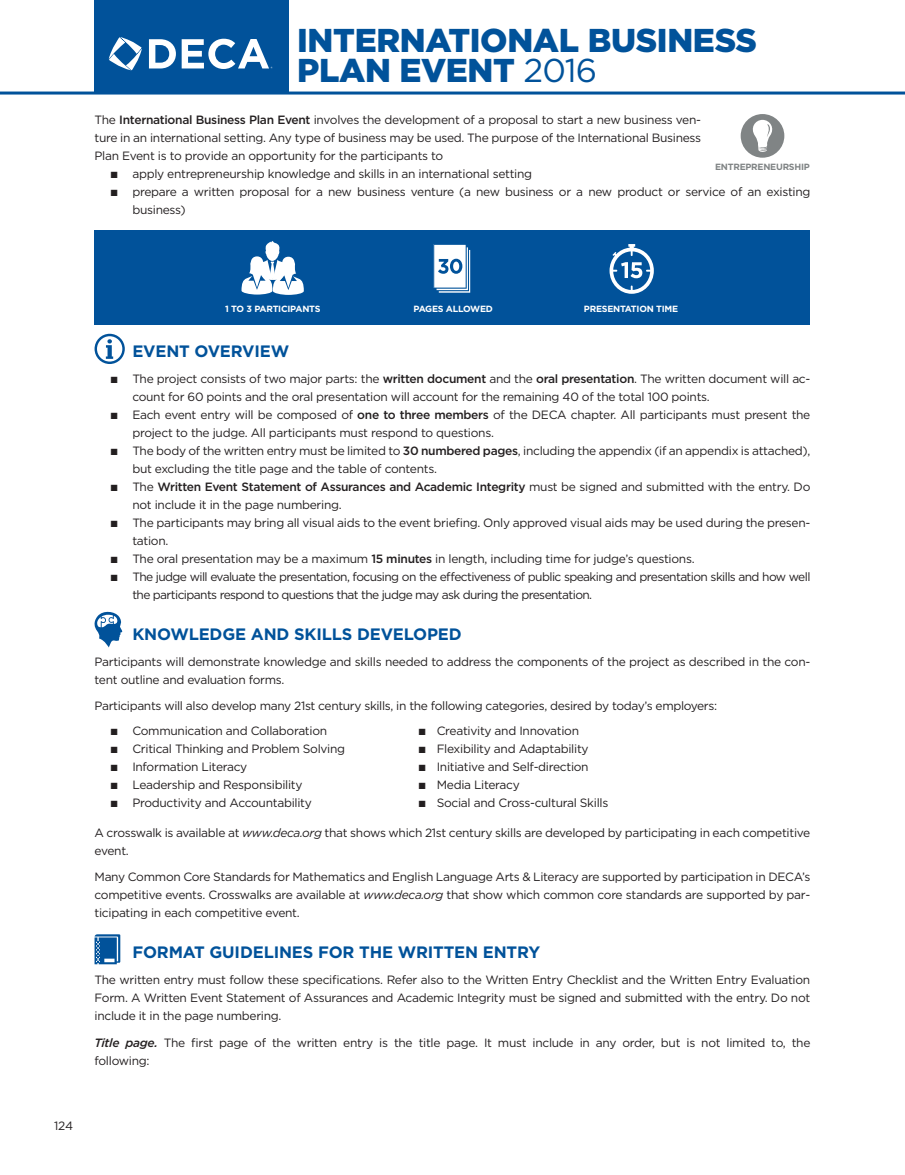
<style>
.page{position:relative;width:905px;height:1175px;background:#fff}
.page>*{position:absolute;margin:0;border:0;box-sizing:border-box;transform-origin:0 0}
.Banner_Event_Title{font:900 33px/30px "Gotham";letter-spacing:-.01em;color:#01529a}
.Subhead_1_Indent{font:700 16.5px "Gotham";letter-spacing:-.01em;color:#01529a}
.Hanging_Indent_1{font:12px/18px "Gotham";letter-spacing:-.025em;color:#231f20}
.Text{font:12px/18px "Gotham";letter-spacing:-.025em;color:#231f20}
.Text_NS{font:12px/18px "Gotham";letter-spacing:-.025em;color:#231f20;text-align:justify}
.Hanging_Indent_1_Las{font:12px/18px "Gotham";letter-spacing:-.05em;color:#231f20}
.Hanging_Indent_1_Las-2{font:12px/18px "Gotham";letter-spacing:-.025em;color:#231f20}
.Outline{font:700 9px "Gotham";letter-spacing:-.025em;color:#fff}
.Outline-2{font:700 9px "Gotham";letter-spacing:-.025em;color:#808485}
.s1{font-weight:400}
.s2{font-weight:500}
.s3{font-style:italic}
.s4{font-weight:500;font-style:italic}
</style>
<div class="page">
<svg style="left:95px;top:334px;width:30px;height:30px"></svg>
<svg style="left:94px;top:611px;width:29px;height:36px"></svg>
<svg style="left:94px;top:934px;width:26px;height:30px"></svg>
<div style="left:94px;top:0;width:195px;height:94px;background:#01529a"></div>
<svg style="left:109px;top:37px;width:163px;height:33px"></svg>
<hr style="left:0;top:92px;width:904px;height:2px;background:#01529a">
<div style="left:94px;top:230px;width:716px;height:94px;background:#01529a"></div>
<svg style="left:241px;top:241px;width:63px;height:54px"></svg>
<svg style="left:609px;top:244px;width:44px;height:50px"></svg>
<svg style="left:433px;top:244px;width:38px;height:49px;background:#b8cfe2"></svg>
<div style="left:740px;top:114px;width:44px;height:44px;background:#808485;border-radius:50%"></div>
<svg style="left:752px;top:120px;width:21px;height:32px"></svg>
<p class="Banner_Event_Title" style="left:297px;top:25px;width:461px">INTERNATIONAL BUSINESS<br>PLAN EVENT <span class="s1">2016</span></p>
<p class="Text_NS" style="left:94px;top:110px;width:608px">The <span class="s2">International Business Plan Event</span> involves the development of a proposal to start a new business ven&shy;ture in an international setting. Any type of business may be used. The purpose of the International Business Plan Event is to provide an opportunity for the participants to</p>
<p class="Hanging_Indent_1" style="left:111px;top:164px;width:423px">■ apply entrepreneurship knowledge and skills in an international setting</p>
<p class="Hanging_Indent_1_Las-2" style="left:132px;top:182px;width:679px;text-indent:-22px">■ prepare a written proposal for a new business venture (a new business or a new product or service of an existing business)</p>
<p class="Outline-2" style="left:715px;top:161px;width:96px">ENTREPRENEURSHIP</p>
<p class="Text" style="left:54px;top:1116px;width:21px">124</p>
<p class="Outline" style="left:225px;top:302px;width:97px">1 TO 3 PARTICIPANTS</p>
<p class="Outline" style="left:413px;top:303px;width:81px">PAGES ALLOWED</p>
<p class="Outline" style="left:584px;top:303px;width:96px">PRESENTATION TIME</p>
<p class="Subhead_1_Indent" style="left:132px;top:340px;width:158px">EVENT OVERVIEW</p>
<p class="Hanging_Indent_1" style="left:132px;top:369px;width:679px;text-indent:-22px">■ The project consists of two major parts: the <span class="s2">written document</span> and the <span class="s2">oral presentation</span>. The written document will ac&shy;count for 60 points and the oral presentation will account for the remaining 40 of the total 100 points.</p>
<p class="Hanging_Indent_1" style="left:132px;top:405px;width:679px;text-indent:-22px">■ Each event entry will be composed of <span class="s2">one to three members</span> of the DECA chapter. All participants must present the project to the judge. All participants must respond to questions.</p>
<p class="Hanging_Indent_1" style="left:132px;top:441px;width:679px;text-indent:-22px">■ The body of the written entry must be limited to <span class="s2">30 numbered pages</span>, including the appendix (if an appendix is attached), but excluding the title page and the table of contents.</p>
<p class="Hanging_Indent_1" style="left:132px;top:477px;width:679px;text-indent:-22px">■ The <span class="s2">Written Event Statement of Assurances and Academic Integrity</span> must be signed and submitted with the entry. Do not include it in the page numbering.</p>
<p class="Hanging_Indent_1" style="left:132px;top:513px;width:679px;text-indent:-22px">■ The participants may bring all visual aids to the event briefing. Only approved visual aids may be used during the presen&shy;tation.</p>
<p class="Hanging_Indent_1" style="left:111px;top:549px;width:585px">■ The oral presentation may be a maximum <span class="s2">15 minutes</span> in length, including time for judge’s questions.</p>
<p class="Hanging_Indent_1_Las" style="left:132px;top:567px;width:679px;text-indent:-22px">■ The judge will evaluate the presentation, focusing on the effectiveness of public speaking and presentation skills and how well the participants respond to questions that the judge may ask during the presentation.</p>
<p class="Subhead_1_Indent" style="left:132px;top:623px;width:331px">KNOWLEDGE AND SKILLS DEVELOPED</p>
<p class="Text" style="left:94px;top:652px;width:717px">Participants will demonstrate knowledge and skills needed to address the components of the project as described in the con&shy;tent outline and evaluation forms.</p>
<p class="Text" style="left:94px;top:696px;width:624px">Participants will also develop many 21st century skills, in the following categories, desired by today’s employers:</p>
<p class="Hanging_Indent_1" style="left:111px;top:721px;width:218px">■ Communication and Collaboration</p>
<p class="Hanging_Indent_1" style="left:418px;top:721px;width:162px">■ Creativity and Innovation</p>
<p class="Hanging_Indent_1" style="left:111px;top:739px;width:236px">■ Critical Thinking and Problem Solving</p>
<p class="Hanging_Indent_1" style="left:418px;top:739px;width:171px">■ Flexibility and Adaptability</p>
<p class="Hanging_Indent_1" style="left:111px;top:757px;width:138px">■ Information Literacy</p>
<p class="Hanging_Indent_1" style="left:418px;top:757px;width:171px">■ Initiative and Self-direction</p>
<p class="Hanging_Indent_1" style="left:111px;top:775px;width:193px">■ Leadership and Responsibility</p>
<p class="Hanging_Indent_1" style="left:418px;top:775px;width:103px">■ Media Literacy</p>
<p class="Hanging_Indent_1_Las-2" style="left:111px;top:793px;width:203px">■ Productivity and Accountability</p>
<p class="Hanging_Indent_1_Las-2" style="left:418px;top:793px;width:191px">■ Social and Cross-cultural Skills</p>
<p class="Text" style="left:94px;top:823px;width:717px">A crosswalk is available at <span class="s3">www.deca.org</span> that shows which 21st century skills are developed by participating in each competitive event.</p>
<p class="Text" style="left:94px;top:867px;width:717px;text-align:justify">Many Common Core Standards for Mathematics and English Language Arts &amp; Literacy are supported by participation in DECA’s competitive events. Crosswalks are available at <span class="s3">www.deca.org</span> that show which common core standards are supported by par&shy;ticipating in each competitive event.</p>
<p class="Subhead_1_Indent" style="left:132px;top:941px;width:409px">FORMAT GUIDELINES FOR THE WRITTEN ENTRY</p>
<p class="Text" style="left:94px;top:970px;width:717px;text-align:justify">The written entry must follow these specifications. Refer also to the Written Entry Checklist and the Written Entry Evaluation Form. A Written Event Statement of Assurances and Academic Integrity must be signed and submitted with the entry. Do not include it in the page numbering.</p>
<p class="Text" style="left:94px;top:1033px;width:717px"><span class="s4">Title page.</span> The first page of the written entry is the title page. It must include in any order, but is not limited to, the following:</p>
</div>
